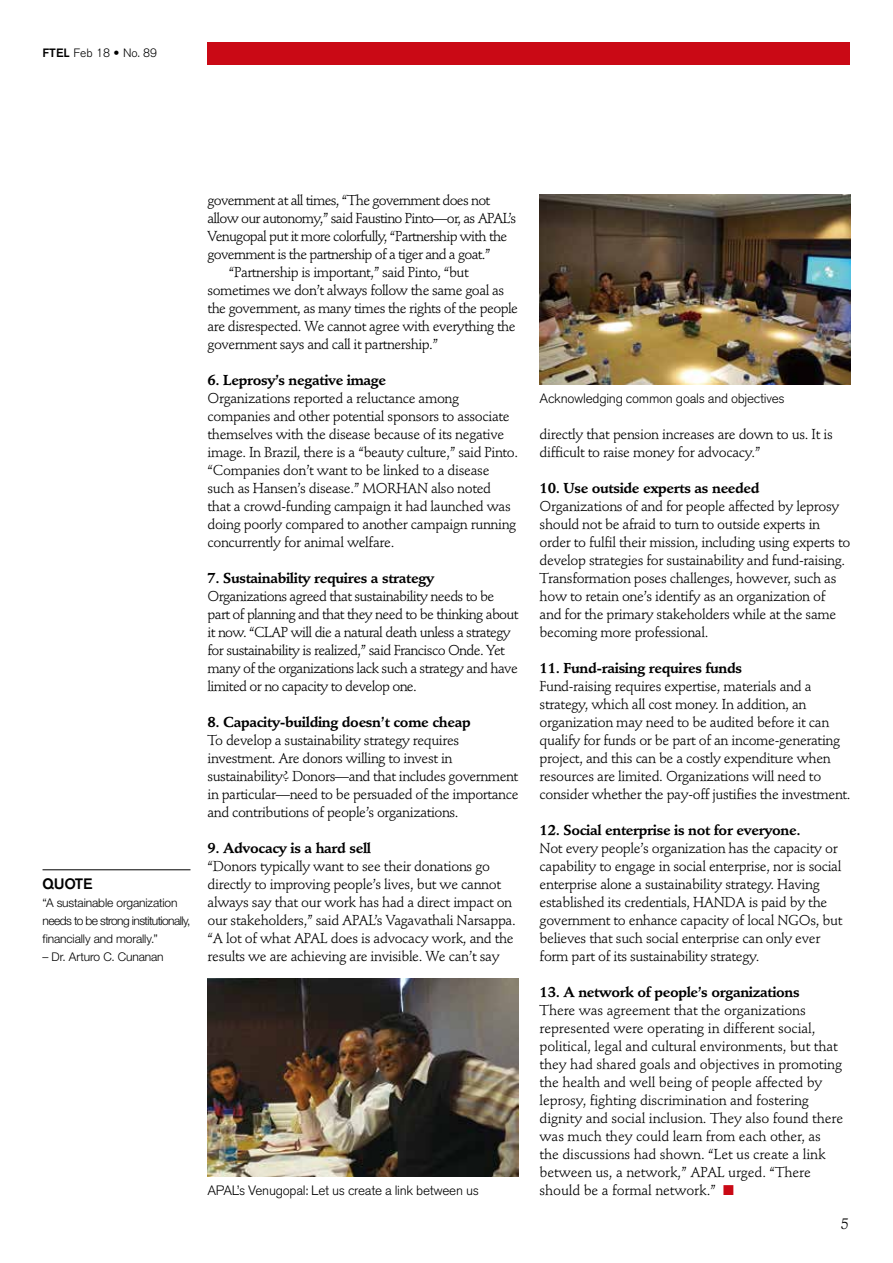
<style>
.page{position:relative;width:893px;height:1263px;background:#fff}
.page>*{position:absolute;margin:0;border:0;box-sizing:border-box;transform-origin:0 0}
.t1{font:500 15px "Akzidenz Grotesk BQ";letter-spacing:-.025em;color:#000}
.t2{font:15px "Stempel Schneidler Std";color:#000}
.t3{font:14.25px/18px "Stempel Schneidler Std";letter-spacing:-.025em;color:#000}
.t4{font:14.25px/18px "Stempel Schneidler Std";letter-spacing:-.045em;color:#000}
.t5{font:700 14.25px "Stempel Schneidler Std";letter-spacing:-.025em;color:#000}
.t6{font:14.25px "Stempel Schneidler Std";letter-spacing:-.05em;color:#000}
.t7{font:300 13.5px "Akzidenz Grotesk BQ";letter-spacing:-.02em;color:#000}
.t8{font:300 12px/18px "Helvetica Neue LT Std";letter-spacing:-.01em;color:#000}
.t9{font:300 12px "Akzidenz Grotesk BQ";color:#000}
.s1{font-weight:500}
.s2{font-family:"Akzidenz Grotesk";font-weight:900}
.s3{color:#ca0915}
</style>
<div class="page">
<div style="left:207px;top:43px;width:643px;height:22px;background:#ca0915"></div>
<img style="left:540px;top:195px;width:310px;height:189px">
<img style="left:207px;top:978px;width:311px;height:198px">
<hr style="left:43px;top:869px;width:147px;height:1px;background:#000">
<p class="t9" style="left:43px;top:46px;width:116px"><span class="s1">FTEL</span> Feb 18 <span class="s2">•</span> No. 89</p>
<p class="t1" style="left:43px;top:874px;width:51px">QUOTE</p>
<p class="t8" style="left:43px;top:893px;width:149px">“A sustainable organization needs to be strong institutionally, financially and morally.”</p>
<p class="t8" style="left:43px;top:947px;width:123px">– Dr. Arturo C. Cunanan</p>
<p class="t6" style="left:207px;top:191px;width:284px">government at all times, “The government does not</p>
<p class="t6" style="left:207px;top:209px;width:310px">allow our autonomy,” said Faustino Pinto—or, as APAL’s</p>
<p class="t6" style="left:207px;top:227px;width:301px">Venugopal put it more colorfully, “Partnership with the</p>
<p class="t6" style="left:207px;top:245px;width:285px">government is the partnership of a tiger and a goat.”</p>
<p class="t3" style="left:229px;top:263px;width:241px">“Partnership is important,” said Pinto, “but</p>
<p class="t3" style="left:207px;top:281px;width:298px">sometimes we don’t always follow the same goal as</p>
<p class="t3" style="left:207px;top:299px;width:312px">the government, as many times the rights of the people</p>
<p class="t3" style="left:207px;top:317px;width:310px">are disrespected. We cannot agree with everything the</p>
<p class="t3" style="left:207px;top:335px;width:232px">government says and call it partnership.”</p>
<p class="t5" style="left:207px;top:371px;width:180px">6. Leprosy’s negative image</p>
<p class="t3" style="left:207px;top:389px;width:312px">Organizations reported a reluctance among companies and other potential sponsors to associate themselves with the disease because of its negative image. In Brazil, there is a “beauty culture,” said Pinto. “Companies don’t want to be linked to a disease such as Hansen’s disease.” MORHAN also noted that a crowd-funding campaign it had launched was doing poorly compared to another campaign running concurrently for animal welfare.</p>
<p class="t5" style="left:207px;top:569px;width:228px">7. Sustainability requires a strategy</p>
<p class="t4" style="left:207px;top:587px;width:313px">Organizations agreed that sustainability needs to be part of planning and that they need to be thinking about it now. “CLAP will die a natural death unless a strategy for sustainability is realized,” said Francisco Onde. Yet many of the organizations lack such a strategy and have limited or no capacity to develop one.</p>
<p class="t5" style="left:207px;top:713px;width:265px">8. Capacity-building doesn’t come cheap</p>
<p class="t3" style="left:207px;top:731px;width:313px">To develop a sustainability strategy requires investment. Are donors willing to invest in sustainability? Donors—and that includes government in particular—need to be persuaded of the importance and contributions of people’s organizations.</p>
<p class="t5" style="left:207px;top:839px;width:165px">9. Advocacy is a hard sell</p>
<p class="t3" style="left:207px;top:857px;width:310px">“Donors typically want to see their donations go directly to improving people’s lives, but we cannot always say that our work has had a direct impact on our stakeholders,” said APAL’s Vagavathali Narsappa. “A lot of what APAL does is advocacy work, and the results we are achieving are invisible. We can’t say</p>
<p class="t7" style="left:207px;top:1182px;width:273px">APAL’s Venugopal: Let us create a link between us</p>
<p class="t7" style="left:540px;top:390px;width:247px">Acknowledging common goals and objectives</p>
<p class="t3" style="left:540px;top:425px;width:295px">directly that pension increases are down to us. It is difficult to raise money for advocacy.”</p>
<p class="t5" style="left:540px;top:479px;width:221px">10. Use outside experts as needed</p>
<p class="t3" style="left:540px;top:497px;width:312px">Organizations of and for people affected by leprosy should not be afraid to turn to outside experts in order to fulfil their mission, including using experts to develop strategies for sustainability and fund-raising.<br>Transformation poses challenges, however, such as how to retain one’s identify as an organization of and for the primary stakeholders while at the same becoming more professional.</p>
<p class="t5" style="left:540px;top:659px;width:204px">11. Fund-raising requires funds</p>
<p class="t3" style="left:540px;top:677px;width:313px">Fund-raising requires expertise, materials and a strategy, which all cost money. In addition, an organization may need to be audited before it can qualify for funds or be part of an income-generating project, and this can be a costly expenditure when resources are limited. Organizations will need to consider whether the pay-off justifies the investment.</p>
<p class="t5" style="left:540px;top:821px;width:263px">12. Social enterprise is not for everyone.</p>
<p class="t3" style="left:540px;top:839px;width:304px">Not every people’s organization has the capacity or capability to engage in social enterprise, nor is social enterprise alone a sustainability strategy. Having established its credentials, HANDA is paid by the government to enhance capacity of local NGOs, but believes that such social enterprise can only ever form part of its sustainability strategy.</p>
<p class="t5" style="left:540px;top:983px;width:262px">13. A network of people’s organizations</p>
<p class="t3" style="left:540px;top:1001px;width:305px">There was agreement that the organizations represented were operating in different social, political, legal and cultural environments, but that they had shared goals and objectives in promoting the health and well being of people affected by leprosy, fighting discrimination and fostering dignity and social inclusion. They also found there was much they could learn from each other, as the discussions had shown. “Let us create a link between us, a network,” APAL urged. “There should be a formal network.” <span class="s3">■</span></p>
<p class="t2" style="left:841px;top:1215px;width:9px">5</p>
</div>
